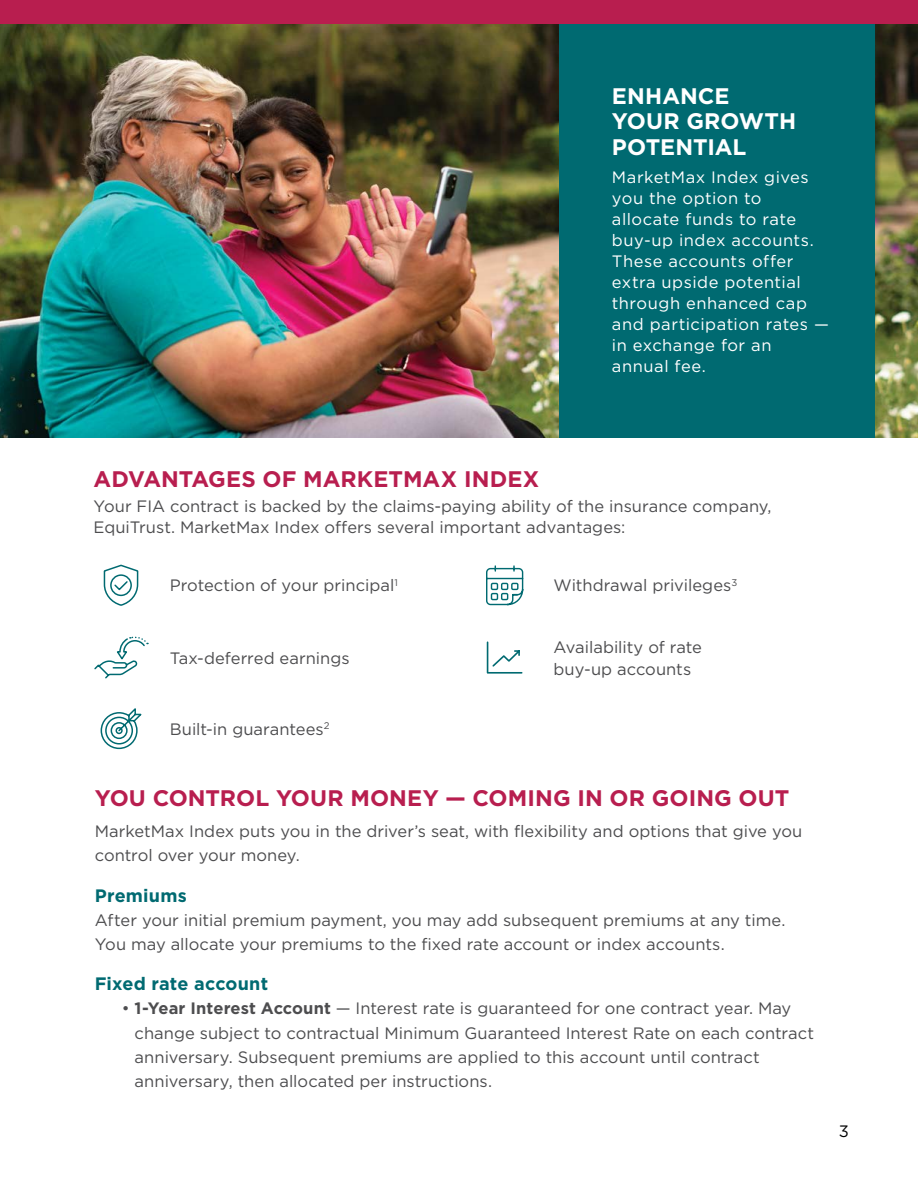
<style>
.page{position:relative;width:918px;height:1188px;background:#fff}
.page>*{position:absolute;margin:0;border:0;box-sizing:border-box;transform-origin:0 0}
.t1{font:700 22.5px "Gotham";letter-spacing:.005em;color:#b81e4f}
.t2{font:700 22.5px/25.5px "Gotham";color:#fff}
.t3{font:700 18px "Gotham";letter-spacing:.01em;color:#006a71}
.t4{font:16.5px/24.2px "Gotham";color:#4d4d4f}
.t5{font:16.5px/21px "Gotham";letter-spacing:.03em;color:#fff}
.t6{font:16.5px "Gotham";color:#000}
.s1{font-weight:700}
</style>
<div class="page">
<hr style="left:0;top:1066px;width:1px;height:122px;background:#000">
<img style="left:875px;top:23px;width:43px;height:414px">
<img style="left:0;top:23px;width:559px;height:414px">
<div style="left:559px;top:23px;width:316px;height:414px;background:#006a71"></div>
<div style="left:0;top:0;width:918px;height:23px;background:#b81e4f"></div>
<svg style="left:94px;top:636px;width:54px;height:43px"></svg>
<svg style="left:103px;top:564px;width:36px;height:42px"></svg>
<svg style="left:486px;top:565px;width:38px;height:41px"></svg>
<svg style="left:100px;top:708px;width:42px;height:42px"></svg>
<svg style="left:486px;top:641px;width:37px;height:33px"></svg>
<h1 class="t2" style="left:612px;top:83px;width:186px">ENHANCE<br>YOUR GROWTH<br>POTENTIAL</h1>
<p class="t5" style="left:612px;top:166px;width:218px">MarketMax Index gives you the option to allocate funds to rate buy-up index accounts.<br>These accounts offer extra upside potential through enhanced cap and participation rates — in exchange for an annual fee.</p>
<h1 class="t1" style="left:94px;top:464px;width:447px">ADVANTAGES OF MARKETMAX INDEX</h1>
<p class="t4" style="left:94px;top:495px;width:680px;line-height:21px">Your FIA contract is backed by the claims-paying ability of the insurance company,<br>EquiTrust. MarketMax Index offers several important advantages:</p>
<p class="t4" style="left:170px;top:573px;width:230px">Protection of your principal<sup>1</sup></p>
<p class="t4" style="left:170px;top:646px;width:181px">Tax-deferred earnings</p>
<p class="t4" style="left:170px;top:716px;width:161px">Built-in guarantees<sup>2</sup></p>
<p class="t4" style="left:553px;top:573px;width:185px">Withdrawal privileges<sup>3</sup></p>
<p class="t4" style="left:554px;top:635px;width:150px;line-height:22.5px">Availability of rate buy-up accounts</p>
<h1 class="t1" style="left:95px;top:783px;width:696px">YOU CONTROL YOUR MONEY — COMING IN OR GOING OUT</h1>
<p class="t4" style="left:95px;top:819px;width:709px">MarketMax Index puts you in the driver’s seat, with flexibility and options that give you control over your money.</p>
<p class="t3" style="left:95px;top:883px;width:94px">Premiums</p>
<p class="t4" style="left:95px;top:907px;width:692px">After your initial premium payment, you may add subsequent premiums at any time.<br>You may allocate your premiums to the fixed rate account or index accounts.</p>
<p class="t3" style="left:95px;top:972px;width:175px">Fixed rate account</p>
<p class="t4" style="left:135px;top:996px;width:681px;text-indent:-13px">• <span class="s1">1-Year Interest Account</span> — Interest rate is guaranteed for one contract year. May change subject to contractual Minimum Guaranteed Interest Rate on each contract anniversary. Subsequent premiums are applied to this account until contract anniversary, then allocated per instructions.</p>
<p class="t6" style="left:839px;top:1121px;width:12px">3</p>
</div>
